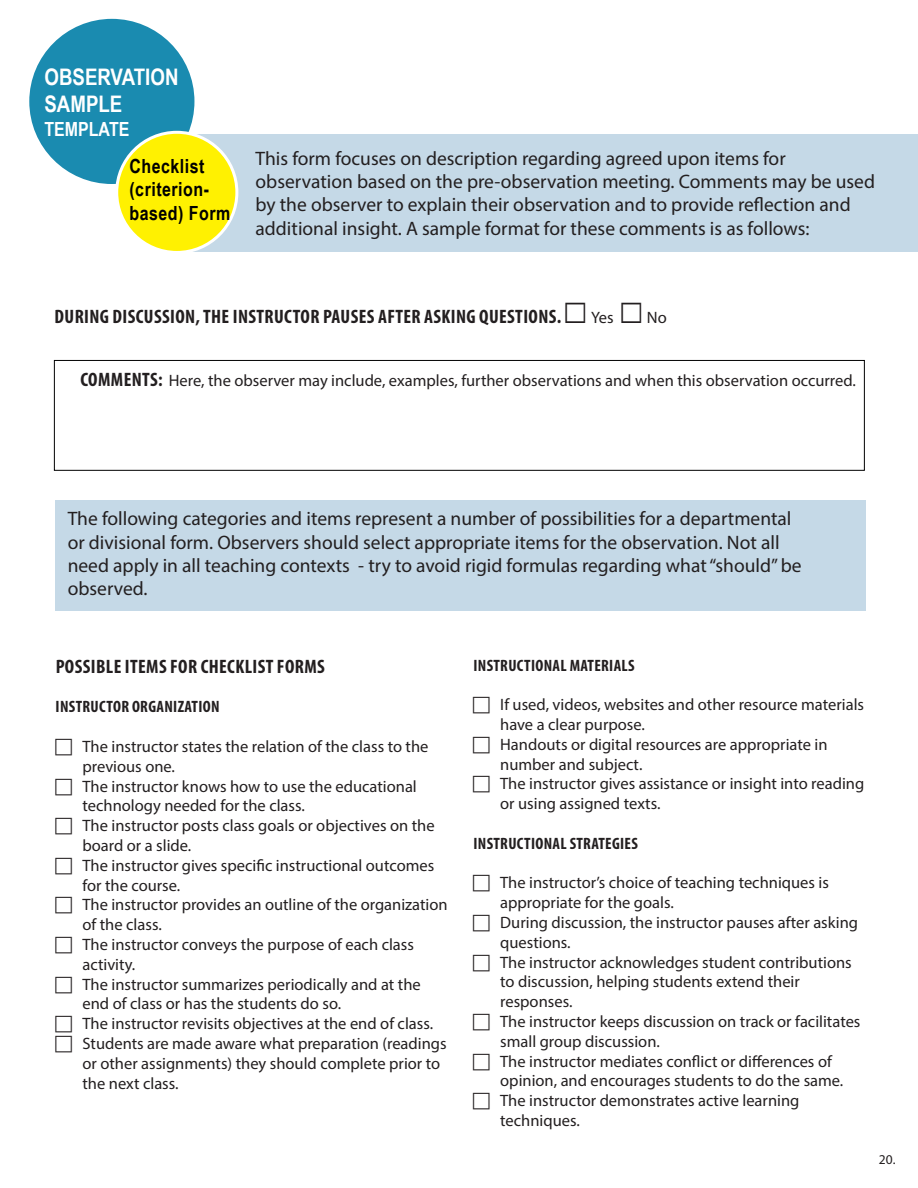
<style>
.page{position:relative;width:918px;height:1188px;background:#fff}
.page>*{position:absolute;margin:0;border:0;box-sizing:border-box;transform-origin:0 0}
.t1{font:700 22.8px/27.5px "Arial Narrow";color:#fff}
.t2{font:19.5px/23.4px "Myriad Pro";color:#231f20}
.t3{font:700 condensed 19.5px "Myriad Pro";letter-spacing:.02em;color:#231f20}
.t4{font:700 19.5px/23.4px "Arial Narrow";letter-spacing:.025em;color:#000}
.t5{font:700 19.5px "Arial Narrow";color:#fff}
.t6{font:16.5px/19.8px "Myriad Pro";color:#231f20}
.t7{font:700 condensed 16.5px "Myriad Pro";letter-spacing:.02em;color:#231f20}
.t8{font:13.5px "Myriad Pro";color:#231f20}
.s1{font-weight:400;font-stretch:normal;font-size:16.5px}
.s2{font-weight:700;font-stretch:condensed;font-size:19.5px}
</style>
<div class="page">
<div style="left:177px;top:134px;width:741px;height:118px;background:#c5d9e7"></div>
<div style="left:55px;top:500px;width:811px;height:111px;background:#c5d9e7"></div>
<div style="left:54px;top:360px;width:811px;height:111px;border:1px solid #000"></div>
<div style="left:28px;top:18px;width:168px;height:167px;background:#1a8bb0;border-radius:50%"></div>
<div style="left:117px;top:132px;width:120px;height:120px;background:#fff101;border-radius:50%"></div>
<div style="left:115px;top:131px;width:123px;height:123px;border:3px solid #fff;border-radius:50%"></div>
<p class="t1" style="left:44px;top:62px;width:136px">OBSERVATION<br>SAMPLE</p>
<p class="t5" style="left:44px;top:114px;width:86px">TEMPLATE</p>
<p class="t4" style="left:130px;top:153px;width:102px">Checklist (criterion&shy;based) Form</p>
<p class="t2" style="left:256px;top:146px;width:621px">This form focuses on description regarding agreed upon items for observation based on the pre-observation meeting. Comments may be used by the observer to explain their observation and to provide reflection and additional insight. A sample format for these comments is as follows:</p>
<p class="t3" style="left:55px;top:305px;width:614px">DURING DISCUSSION, THE INSTRUCTOR PAUSES AFTER ASKING QUESTIONS.☐<span class="s1">Yes</span> ☐<span class="s1">No</span></p>
<p class="t6" style="left:80px;top:371px;width:777px"><span class="s2">COMMENTS:</span> Here, the observer may include, examples, further observations and when this observation occurred.</p>
<p class="t2" style="left:68px;top:507px;width:735px">The following categories and items represent a number of possibilities for a departmental or divisional form. Observers should select appropriate items for the observation. Not all need apply in all teaching contexts - try to avoid rigid formulas regarding what “should” be observed.</p>
<p class="t3" style="left:56px;top:654px;width:271px">POSSIBLE ITEMS FOR CHECKLIST FORMS</p>
<p class="t7" style="left:56px;top:697px;width:165px">INSTRUCTOR ORGANIZATION</p>
<p class="t6" style="left:82px;top:736px;width:348px">The instructor states the relation of the class to the previous one.</p>
<p class="t6" style="left:82px;top:776px;width:336px">The instructor knows how to use the educational technology needed for the class.</p>
<p class="t6" style="left:82px;top:816px;width:354px">The instructor posts class goals or objectives on the board or a slide.</p>
<p class="t6" style="left:82px;top:855px;width:353px">The instructor gives specific instructional outcomes for the course.</p>
<p class="t6" style="left:82px;top:895px;width:367px">The instructor provides an outline of the organization of the class.</p>
<p class="t6" style="left:82px;top:934px;width:333px">The instructor conveys the purpose of each class activity.</p>
<p class="t6" style="left:82px;top:974px;width:340px">The instructor summarizes periodically and at the end of class or has the students do so.</p>
<p class="t6" style="left:82px;top:1014px;width:352px">The instructor revisits objectives at the end of class.</p>
<p class="t6" style="left:82px;top:1033px;width:366px">Students are made aware what preparation (readings or other assignments) they should complete prior to the next class.</p>
<p class="t7" style="left:473px;top:655px;width:163px">INSTRUCTIONAL MATERIALS</p>
<p class="t6" style="left:500px;top:694px;width:365px">If used, videos, websites and other resource materials have a clear purpose.</p>
<p class="t6" style="left:500px;top:734px;width:329px">Handouts or digital resources are appropriate in number and subject.</p>
<p class="t6" style="left:500px;top:774px;width:366px">The instructor gives assistance or insight into reading or using assigned texts.</p>
<p class="t7" style="left:473px;top:833px;width:166px">INSTRUCTIONAL STRATEGIES</p>
<p class="t6" style="left:500px;top:873px;width:330px">The instructor’s choice of teaching techniques is appropriate for the goals.</p>
<p class="t6" style="left:500px;top:912px;width:359px">During discussion, the instructor pauses after asking questions.</p>
<p class="t6" style="left:500px;top:952px;width:353px">The instructor acknowledges student contributions to discussion, helping students extend their responses.</p>
<p class="t6" style="left:500px;top:1011px;width:362px">The instructor keeps discussion on track or facilitates small group discussion.</p>
<p class="t6" style="left:500px;top:1051px;width:345px">The instructor mediates conflict or differences of opinion, and encourages students to do the same.</p>
<p class="t6" style="left:500px;top:1090px;width:301px">The instructor demonstrates active learning techniques.</p>
<p class="t8" style="left:879px;top:1152px;width:18px">20.</p>
</div>
